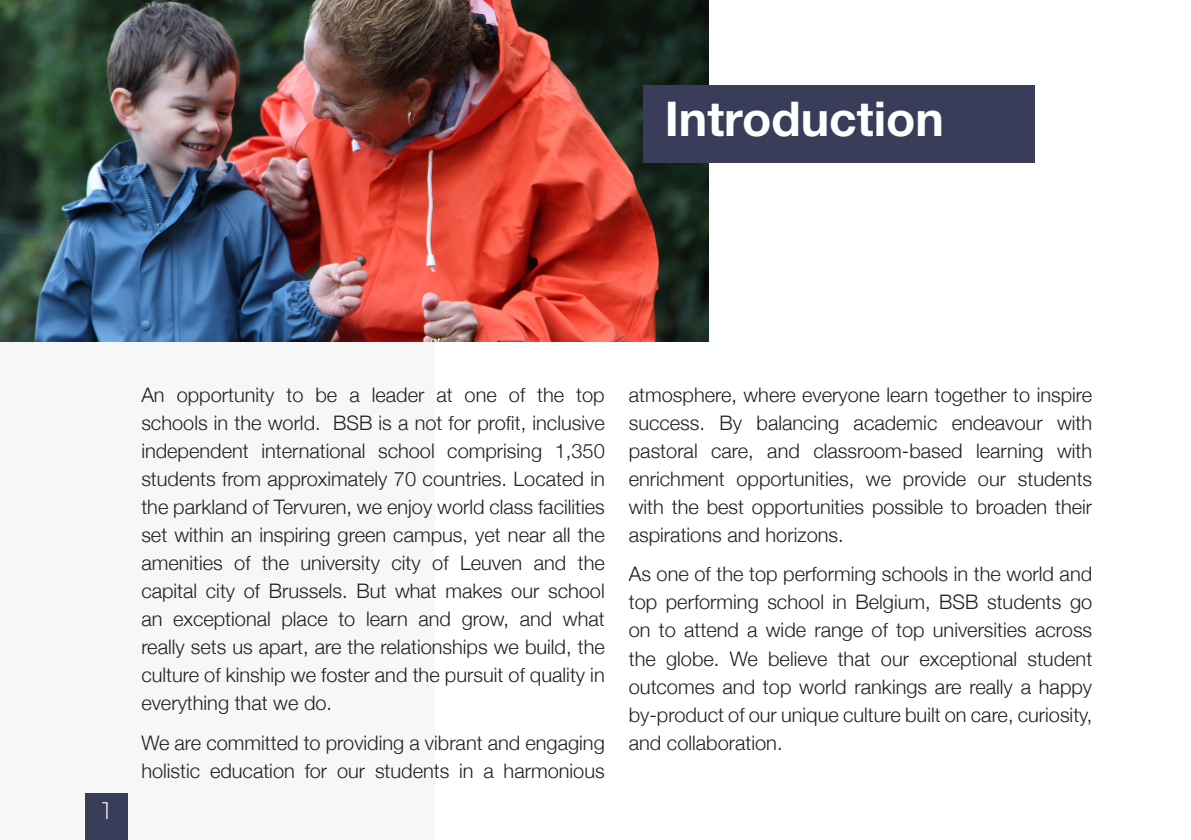
<style>
.page{position:relative;width:1191px;height:840px;background:#fff}
.page>*{position:absolute;margin:0;border:0;box-sizing:border-box;transform-origin:0 0}
.Title_Page{font:700 48px "Helvetica Neue LT Std";color:#fff}
.t1{font:300 24px "Montserrat";color:#fff}
.BSB_Style_1{font:300 20px/28px "Helvetica Neue";color:#231f20;text-align:justify}
</style>
<div class="page">
<div style="left:0;top:0;width:434px;height:839px;background:#f7f7f8"></div>
<img style="left:0;top:0;width:709px;height:342px">
<div style="left:643px;top:85px;width:392px;height:77px;background:#393d59"></div>
<div style="left:85px;top:793px;width:43px;height:46px;background:#393d59"></div>
<p class="Title_Page" style="left:665px;top:89px;width:281px">Introduction</p>
<p class="t1" style="left:102px;top:794px;width:10px">1</p>
<p class="BSB_Style_1" style="left:141px;top:379px;width:465px">An opportunity to be a leader at one of the top schools in the world. BSB is a not for profit, inclusive independent international school comprising 1,350 students from approximately 70 countries. Located in the parkland of Tervuren, we enjoy world class facilities set within an inspiring green campus, yet near all the amenities of the university city of Leuven and the capital city of Brussels. But what makes our school an exceptional place to learn and grow, and what really sets us apart, are the relationships we build, the culture of kinship we foster and the pursuit of quality in everything that we do.</p>
<p class="BSB_Style_1" style="left:141px;top:726px;width:465px">We are committed to providing a vibrant and engaging holistic education for our students in a harmonious</p>
<p class="BSB_Style_1" style="left:629px;top:379px;width:465px">atmosphere, where everyone learn together to inspire success. By balancing academic endeavour with pastoral care, and classroom-based learning with enrichment opportunities, we provide our students with the best opportunities possible to broaden their aspirations and horizons.</p>
<p class="BSB_Style_1" style="left:629px;top:558px;width:465px">As one of the top performing schools in the world and top performing school in Belgium, BSB students go on to attend a wide range of top universities across the globe. We believe that our exceptional student outcomes and top world rankings are really a happy by-product of our unique culture built on care, curiosity, and collaboration.</p>
</div>
